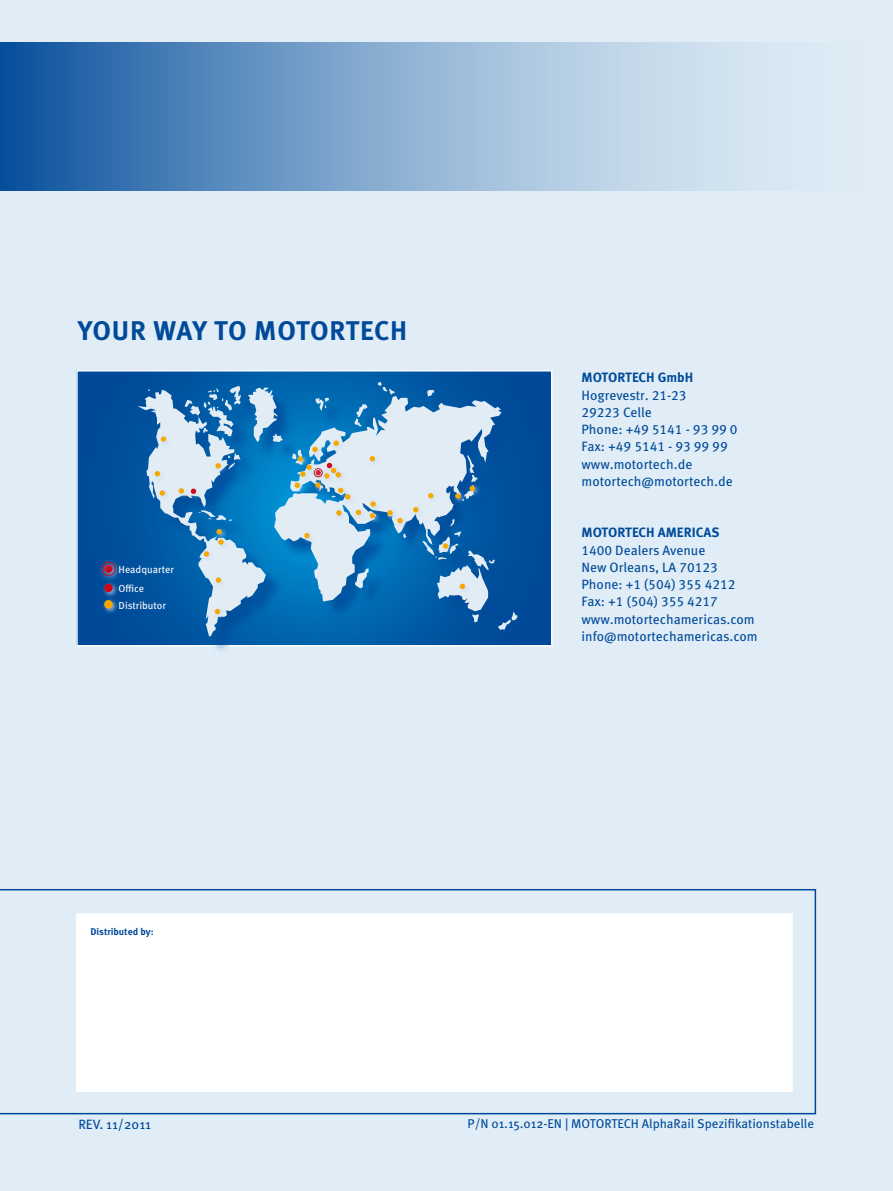
<style>
.page{position:relative;width:893px;height:1191px;background:#e0edf6}
.page>*{position:absolute;margin:0;border:0;box-sizing:border-box;transform-origin:0 0}
.t1{font:700 27px "Meta OT";letter-spacing:.02em;color:#004a99}
.t2{font:13.5px/17.2px "Meta OT";color:#004a99}
.t3{font:700 13.5px "Meta OT";color:#004a99}
.t4{font:12.75px "Meta OT";color:#004a99}
.t5{font:10.2px/17.1px "Meta OT";color:#fff}
.t6{font:700 9.75px "Meta OT";letter-spacing:-.005em;color:#004a99}
</style>
<div class="page">
<svg style="left:0;top:889px;width:816px;height:225px"></svg>
<svg style="left:0;top:43px;width:758px;height:148px;background:#7fa6cd"></svg>
<div style="left:77px;top:914px;width:715px;height:177px;background:#fff"></div>
<div style="left:76px;top:913px;width:717px;height:178px;border:2px solid #fff"></div>
<div style="left:77px;top:371px;width:475px;height:275px;background:linear-gradient(to right,#0056a2,#0055a1)"></div>
<div style="left:140px;top:384px;width:394px;height:269px;background:#004a99;opacity:.75"></div>
<div style="left:101px;top:580px;width:18px;height:18px;background:#c2d9eb;opacity:.75"></div>
<svg style="left:104px;top:583px;width:9px;height:9px"></svg>
<div style="left:101px;top:597px;width:18px;height:17px;background:#c2d9eb;opacity:.75"></div>
<div style="left:104px;top:600px;width:9px;height:8px;background:#f7a800;border-radius:50%"></div>
<div style="left:98px;top:558px;width:23px;height:23px;background:#c2d9eb;opacity:.75"></div>
<div style="left:101px;top:562px;width:14px;height:14px;border:1px solid #cd071e;border-radius:50%"></div>
<svg style="left:137px;top:382px;width:380px;height:254px"></svg>
<h1 class="t1" style="left:78px;top:315px;width:195px">YOUR WAY TO MOTORTECH</h1>
<p class="t5" style="left:119px;top:561px;width:57px">Headquarter</p>
<p class="t5" style="left:119px;top:580px;width:49px">Office<br>Distributor</p>
<p class="t6" style="left:90px;top:925px;width:65px">DISTRIBUTED BY:</p>
<p class="t3" style="left:581px;top:369px;width:113px">MOTORTECH GMBH</p>
<p class="t2" style="left:581px;top:386px;width:158px">Hogrevestr. 21-23<br>29223 Celle<br>Phone: +49 5141 - 93 99 0<br>Fax: +49 5141 - 93 99 99 www.motortech.de motortech@motortech.de</p>
<p class="t3" style="left:581px;top:525px;width:140px">MOTORTECH AMERICAS</p>
<p class="t2" style="left:581px;top:541px;width:178px">1400 Dealers Avenue<br>New Orleans, LA 70123<br>Phone: +1 (504) 355 4212<br>Fax: +1 (504) 355 4217 www.motortechamericas.com info@motortechamericas.com</p>
<p class="t2" style="left:78px;top:1115px;width:74px">REV. 11/2011</p>
<p class="t4" style="left:468px;top:1116px;width:348px">P/N 01.15.012-EN | MOTORTECH AlphaRail Spezifikationstabelle</p>
</div>
